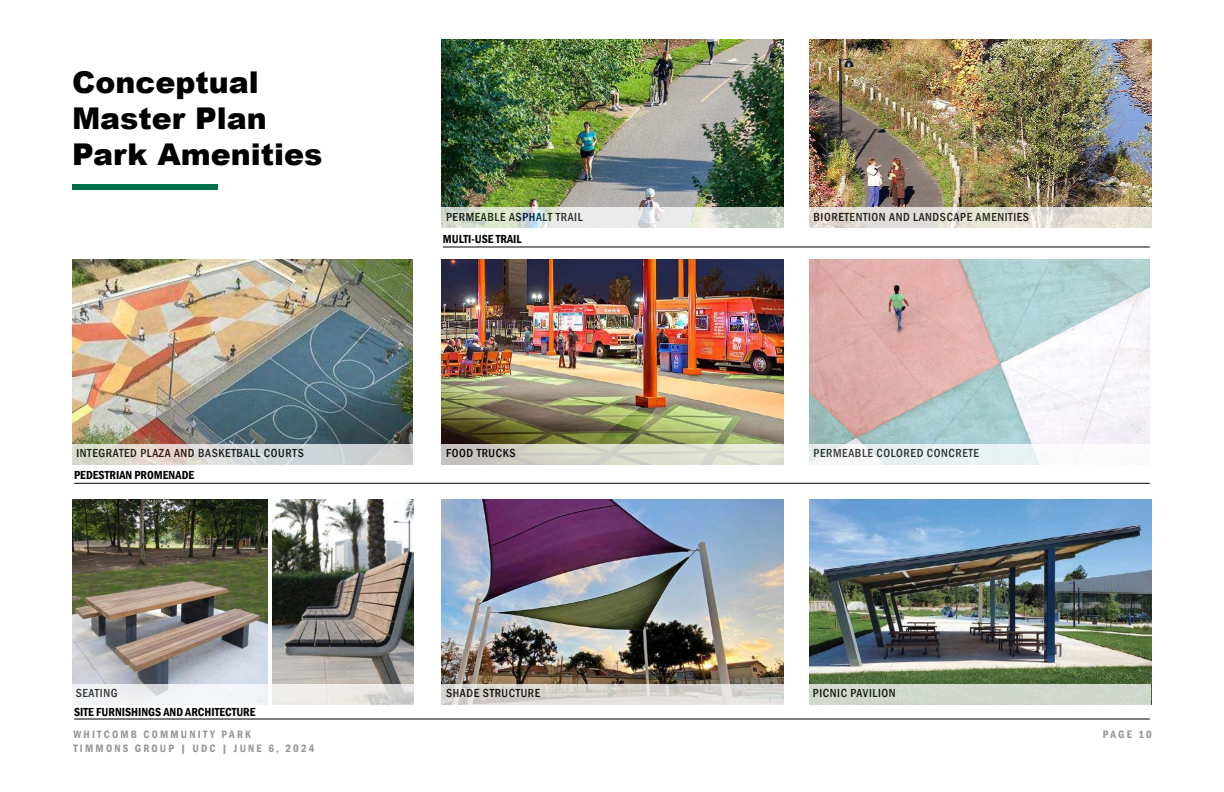
<style>
.page{position:relative;width:1224px;height:792px;background:#fff}
.page>*{position:absolute;margin:0;border:0;box-sizing:border-box;transform-origin:0 0}
.t1{font:900 30px/36px "Arial";color:#000}
.t2{font:500 condensed 12px "Franklin Gothic";letter-spacing:.05em;color:#000}
.t3{font:600 condensed 12px "Franklin Gothic";color:#000}
.t4{font:600 condensed 11px/13.2px "Franklin Gothic";letter-spacing:.2em;color:#969696}
</style>
<div class="page">
<div style="left:72px;top:184px;width:146px;height:5px;background:#00704a"></div>
<img style="left:442px;top:259px;width:342px;height:185px">
<img style="left:442px;top:40px;width:342px;height:168px">
<img style="left:72px;top:259px;width:341px;height:185px">
<img style="left:442px;top:500px;width:342px;height:184px">
<img style="left:809px;top:259px;width:341px;height:185px">
<img style="left:809px;top:500px;width:342px;height:184px">
<img style="left:72px;top:500px;width:196px;height:184px">
<img style="left:272px;top:500px;width:142px;height:184px">
<div style="left:442px;top:444px;width:342px;height:20px;background:linear-gradient(to right,#c7c3c0,#e5ead6)"></div>
<svg style="left:442px;top:208px;width:342px;height:20px;background:#dce0da"></svg>
<div style="left:809px;top:444px;width:342px;height:20px;background:linear-gradient(to bottom,#eff4f5,#f2f6f7)"></div>
<svg style="left:72px;top:444px;width:341px;height:20px;background:#d7d7d4"></svg>
<svg style="left:442px;top:684px;width:342px;height:20px;background:#d9d7d3"></svg>
<div style="left:808px;top:684px;width:343px;height:20px;background:#d1d8cc"></div>
<svg style="left:72px;top:684px;width:342px;height:20px;fill:#f0eff1"></svg>
<hr style="left:74px;top:483px;width:1076px;height:1px;background:#000">
<hr style="left:74px;top:719px;width:1076px;height:1px;background:#000">
<hr style="left:443px;top:247px;width:707px;height:1px;background:#000">
<img style="left:809px;top:40px;width:342px;height:168px">
<svg style="left:809px;top:208px;width:342px;height:20px;background:#e3dfd7"></svg>
<h1 class="t1" style="left:72px;top:64px;width:252px">Conceptual<br>Master Plan<br>Park Amenities</h1>
<p class="t2" style="left:446px;top:209px;width:138px">PERMEABLE ASPHALT TRAIL</p>
<p class="t3" style="left:443px;top:231px;width:80px">MULTI-USE TRAIL</p>
<p class="t2" style="left:814px;top:209px;width:217px">BIORETENTION AND LANDSCAPE AMENITIES</p>
<p class="t2" style="left:76px;top:445px;width:229px">INTEGRATED PLAZA AND BASKETBALL COURTS</p>
<p class="t2" style="left:814px;top:445px;width:167px">PERMEABLE COLORED CONCRETE</p>
<p class="t2" style="left:446px;top:445px;width:71px">FOOD TRUCKS</p>
<p class="t3" style="left:74px;top:467px;width:122px">PEDESTRIAN PROMENADE</p>
<p class="t2" style="left:76px;top:685px;width:43px">SEATING</p>
<p class="t2" style="left:446px;top:685px;width:96px">SHADE STRUCTURE</p>
<p class="t2" style="left:813px;top:685px;width:84px">PICNIC PAVILION</p>
<p class="t3" style="left:74px;top:704px;width:183px">SITE FURNISHINGS AND ARCHITECTURE</p>
<p class="t4" style="left:73px;top:728px;width:242px">WHITCOMB COMMUNITY PARK<br>TIMMONS GROUP | UDC | JUNE 6, 2024</p>
<p class="t4" style="left:1103px;top:728px;width:50px">PAGE 10</p>
</div>
